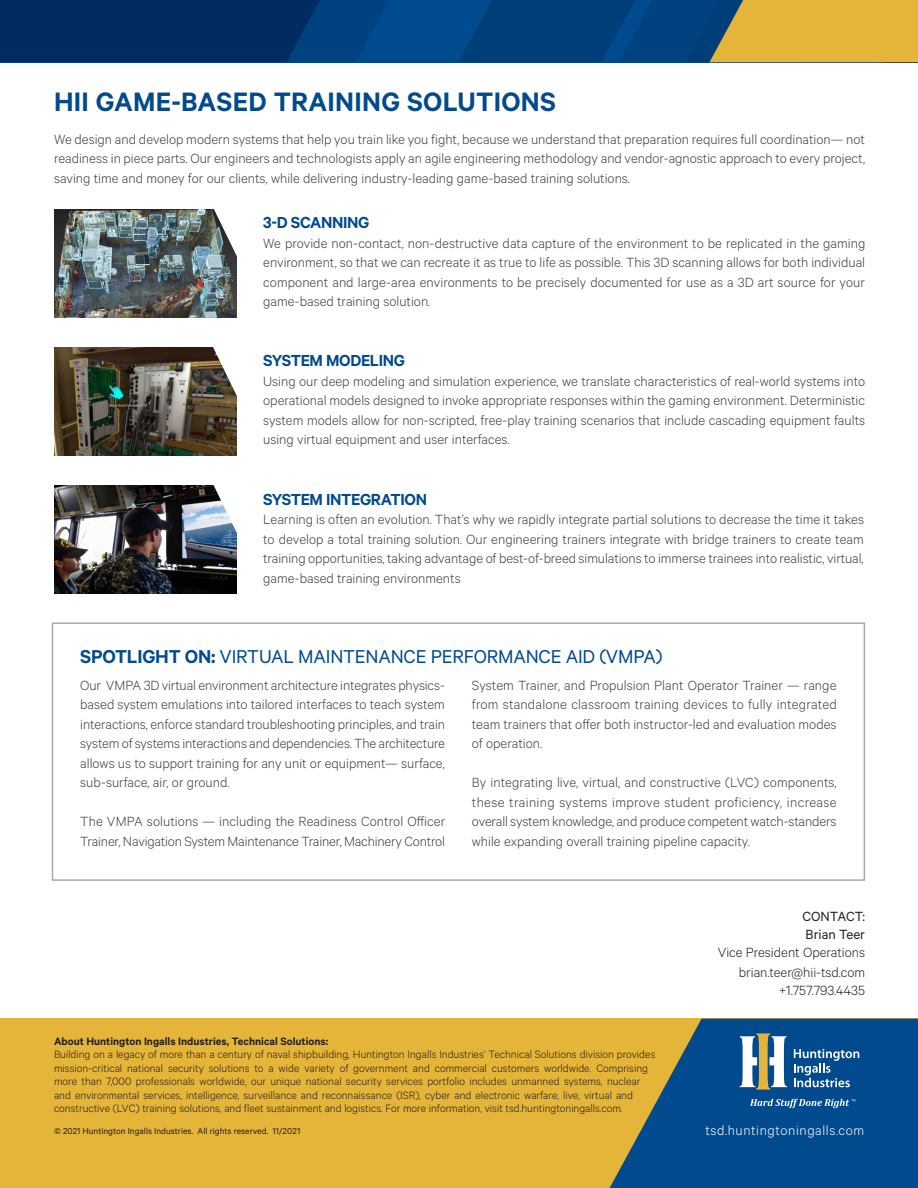
<style>
.page{position:relative;width:918px;height:1188px;background:#fff}
.page>*{position:absolute;margin:0;border:0;box-sizing:border-box;transform-origin:0 0}
.t1{font:600 30px "Calibre";letter-spacing:.01em;color:#004a8d}
.t2{font:21px "Calibre";letter-spacing:-.01em;color:#004a8d}
.t3{font:600 18px "Calibre";letter-spacing:-.02em;color:#004a8d}
.t4{font:300 15px/19.5px "Calibre";color:#3e3e3f;text-align:justify}
.t5{font:300 15px/19.5px "Calibre";color:#231f20;text-align:right}
.t6{font:300 15px "Calibre";letter-spacing:.04em;color:#fff}
.t7{font:15px/18px "Calibre";color:#231f20}
.t8{font:300 12px/13.5px "Calibre";color:#231f20}
.t9{font:600 12px "Calibre";color:#231f20}
.t10{font:9.75px "Calibre";color:#231f20}
.s1{font-weight:600}
</style>
<div class="page">
<div style="left:0;top:1019px;width:918px;height:169px;background:#e5b53a"></div>
<svg style="left:610px;top:1019px;width:308px;height:169px;fill:#004a8d"></svg>
<svg style="left:740px;top:1033px;width:47px;height:57px"></svg>
<svg style="left:794px;top:1049px;width:65px;height:38px;background:#3c75a8"></svg>
<svg style="left:750px;top:1099px;width:105px;height:9px"></svg>
<div style="left:0;top:0;width:883px;height:62px;background:#004a8d"></div>
<svg style="left:0;top:0;width:388px;height:62px"></svg>
<svg style="left:459px;top:0;width:459px;height:62px"></svg>
<div style="left:52px;top:622px;width:813px;height:259px;border:2px solid #a8a9ad"></div>
<img style="left:54px;top:347px;width:182px;height:108px">
<svg style="left:213px;top:347px;width:24px;height:51px"></svg>
<img style="left:54px;top:486px;width:182px;height:108px">
<svg style="left:213px;top:485px;width:24px;height:50px"></svg>
<img style="left:54px;top:209px;width:182px;height:108px">
<svg style="left:213px;top:209px;width:24px;height:49px"></svg>
<h1 class="t1" style="left:54px;top:84px;width:504px">HII GAME-BASED TRAINING SOLUTIONS</h1>
<p class="t4" style="left:54px;top:129px;width:813px">We design and develop modern systems that help you train like you fight, because we understand that preparation requires full coordination— not readiness in piece parts. Our engineers and technologists apply an agile engineering methodology and vendor-agnostic approach to every project, saving time and money for our clients, while delivering industry-leading game-based training solutions.</p>
<p class="t3" style="left:263px;top:212px;width:108px">3-D SCANNING</p>
<p class="t4" style="left:263px;top:233px;width:604px">We provide non-contact, non-destructive data capture of the environment to be replicated in the gaming environment, so that we can recreate it as true to life as possible. This 3D scanning allows for both individual component and large-area environments to be precisely documented for use as a 3D art source for your game-based training solution.</p>
<p class="t3" style="left:263px;top:350px;width:143px">SYSTEM MODELING</p>
<p class="t4" style="left:263px;top:371px;width:603px">Using our deep modeling and simulation experience, we translate characteristics of real-world systems into operational models designed to invoke appropriate responses within the gaming environment. Deterministic system models allow for non-scripted, free-play training scenarios that include cascading equipment faults using virtual equipment and user interfaces.</p>
<p class="t3" style="left:263px;top:488px;width:165px">SYSTEM INTEGRATION</p>
<p class="t4" style="left:263px;top:509px;width:602px">Learning is often an evolution. That’s why we rapidly integrate partial solutions to decrease the time it takes to develop a total training solution. Our engineering trainers integrate with bridge trainers to create team training opportunities, taking advantage of best-of-breed simulations to immerse trainees into realistic, virtual, game-based training environments</p>
<h2 class="t2" style="left:80px;top:645px;width:584px"><span class="s1">SPOTLIGHT ON:</span> VIRTUAL MAINTENANCE PERFORMANCE AID (VMPA)</h2>
<p class="t4" style="left:80px;top:675px;width:366px">Our VMPA 3D virtual environment architecture integrates physics&shy;based system emulations into tailored interfaces to teach system interactions, enforce standard troubleshooting principles, and train system of systems interactions and dependencies. The architecture allows us to support training for any unit or equipment— surface, sub-surface, air, or ground.</p>
<p class="t4" style="left:80px;top:811px;width:366px">The VMPA solutions — including the Readiness Control Officer<br>Trainer, Navigation System Maintenance Trainer, Machinery Control</p>
<p class="t4" style="left:472px;top:675px;width:366px">System Trainer, and Propulsion Plant Operator Trainer — range from standalone classroom training devices to fully integrated team trainers that offer both instructor-led and evaluation modes of operation.</p>
<p class="t4" style="left:472px;top:772px;width:366px">By integrating live, virtual, and constructive (LVC) components, these training systems improve student proficiency, increase overall system knowledge, and produce competent watch-standers while expanding overall training pipeline capacity.</p>
<p class="t9" style="left:54px;top:1034px;width:276px">About Huntington Ingalls Industries, Technical Solutions:</p>
<p class="t8" style="left:54px;top:1047px;width:603px">Building on a legacy of more than a century of naval shipbuilding, Huntington Ingalls Industries’ Technical Solutions division provides mission-critical national security solutions to a wide variety of government and commercial customers worldwide. Comprising more than 7,000 professionals worldwide, our unique national security services portfolio includes unmanned systems, nuclear and environmental services, intelligence, surveillance and reconnaissance (ISR), cyber and electronic warfare, live, virtual and constructive (LVC) training solutions, and fleet sustainment and logistics. For more information, visit tsd.huntingtoningalls.com.</p>
<p class="t7" style="left:802px;top:907px;width:64px">CONTACT:<br>Brian Teer</p>
<p class="t5" style="left:718px;top:942px;width:149px">Vice President Operations brian.teer@hii‑tsd.com</p>
<p class="t5" style="left:779px;top:980px;width:88px">+1.757.793.4435</p>
<p class="t10" style="left:54px;top:1125px;width:248px">© 2021 Huntington Ingalls Industries. All rights reserved. 11/2021</p>
<p class="t6" style="left:705px;top:1122px;width:160px">tsd.huntingtoningalls.com</p>
</div>
